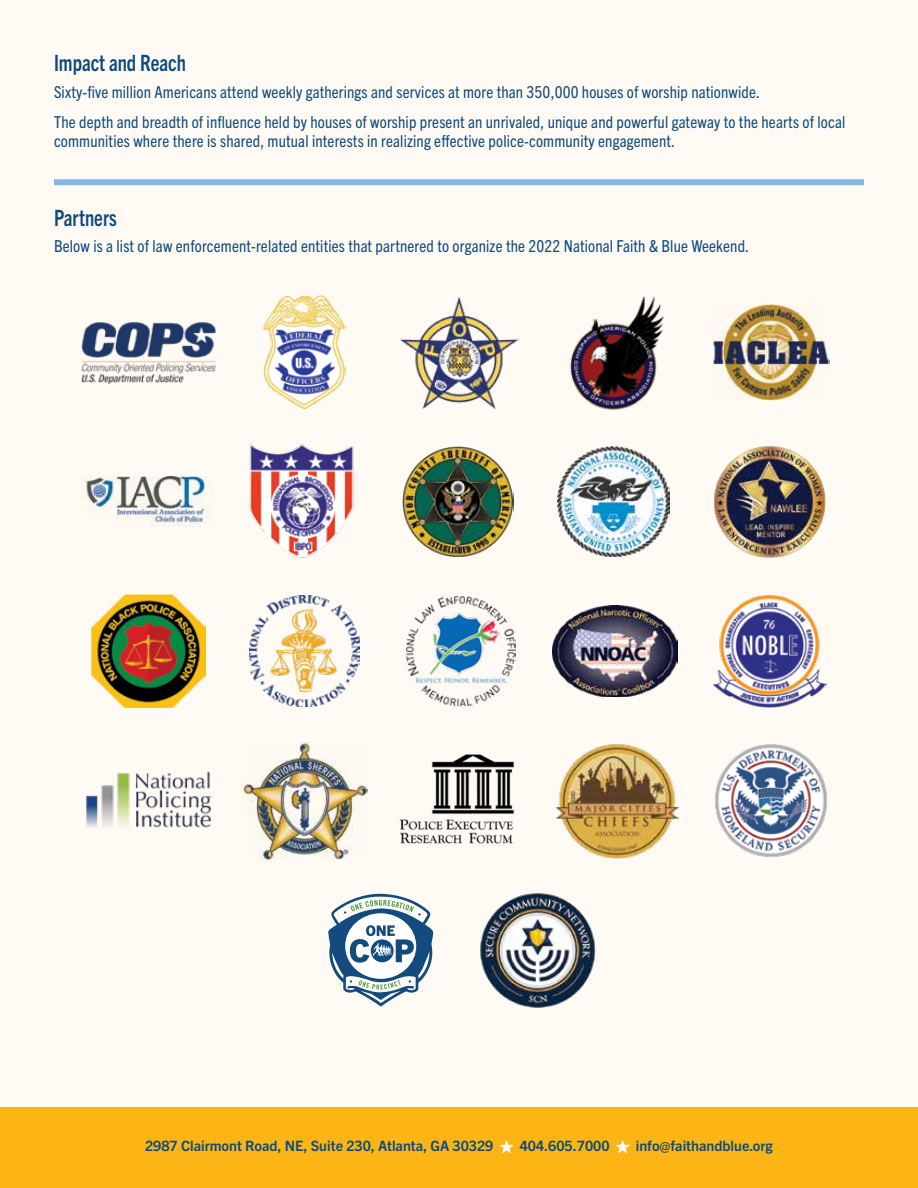
<style>
.page{position:relative;width:918px;height:1188px;background:#fffbf4}
.page>*{position:absolute;margin:0;border:0;box-sizing:border-box;transform-origin:0 0}
.t1{font:700 condensed 22.5px "Trade Gothic Next LT Pro";color:#0c4a7d;scale:.9 1}
.t2{font:condensed 16.5px/30.3px "Trade Gothic Next LT Pro";letter-spacing:.01em;color:#0c4a7d}
.t3{font:700 14.25px "Trade Gothic Next LT Pro";color:#0c4a7d}
</style>
<div class="page">
<div style="left:0;top:1107px;width:918px;height:81px;background:#fcb515"></div>
<svg style="left:500px;top:1140px;width:13px;height:13px"></svg>
<svg style="left:616px;top:1140px;width:13px;height:13px"></svg>
<div style="left:54px;top:179px;width:810px;height:6px;background:#88b5e1"></div>
<img style="left:81px;top:322px;width:135px;height:61px">
<img style="left:400px;top:297px;width:118px;height:113px">
<img style="left:569px;top:296px;width:96px;height:114px">
<img style="left:712px;top:303px;width:117px;height:97px">
<img style="left:81px;top:476px;width:132px;height:51px">
<img style="left:249px;top:444px;width:105px;height:114px">
<img style="left:402px;top:446px;width:112px;height:111px">
<img style="left:557px;top:446px;width:113px;height:111px">
<img style="left:714px;top:446px;width:112px;height:112px">
<img style="left:92px;top:594px;width:113px;height:114px">
<img style="left:249px;top:595px;width:111px;height:112px">
<img style="left:406px;top:596px;width:109px;height:111px">
<img style="left:553px;top:606px;width:124px;height:90px">
<img style="left:713px;top:595px;width:113px;height:112px">
<img style="left:86px;top:771px;width:125px;height:57px">
<img style="left:242px;top:741px;width:126px;height:119px">
<img style="left:399px;top:754px;width:116px;height:90px">
<img style="left:556px;top:744px;width:122px;height:114px">
<img style="left:715px;top:744px;width:112px;height:113px">
<svg style="left:328px;top:894px;width:105px;height:113px"></svg>
<img style="left:480px;top:893px;width:116px;height:115px">
<img style="left:263px;top:295px;width:82px;height:115px">
<h1 class="t1" style="left:54px;top:48px;width:148px">Impact and Reach</h1>
<p class="t2" style="left:54px;top:75px;width:793px">Sixty-five million Americans attend weekly gatherings and services at more than 350,000 houses of worship nationwide.<br>The depth and breadth of influence held by houses of worship present an unrivaled, unique and powerful gateway to the hearts of local</p>
<p class="t2" style="left:54px;top:125px;width:623px">communities where there is shared, mutual interests in realizing effective police-community engagement.</p>
<h1 class="t1" style="left:54px;top:202px;width:71px">Partners</h1>
<p class="t2" style="left:54px;top:230px;width:697px">Below is a list of law enforcement-related entities that partnered to organize the 2022 National Faith &amp; Blue Weekend.</p>
<p class="t3" style="left:145px;top:1136px;width:350px">2987 Clairmont Road, NE, Suite 230, Atlanta, GA 30329</p>
<p class="t3" style="left:520px;top:1136px;width:91px">404.605.7000</p>
<p class="t3" style="left:636px;top:1136px;width:139px">info@faithandblue.org</p>
</div>
